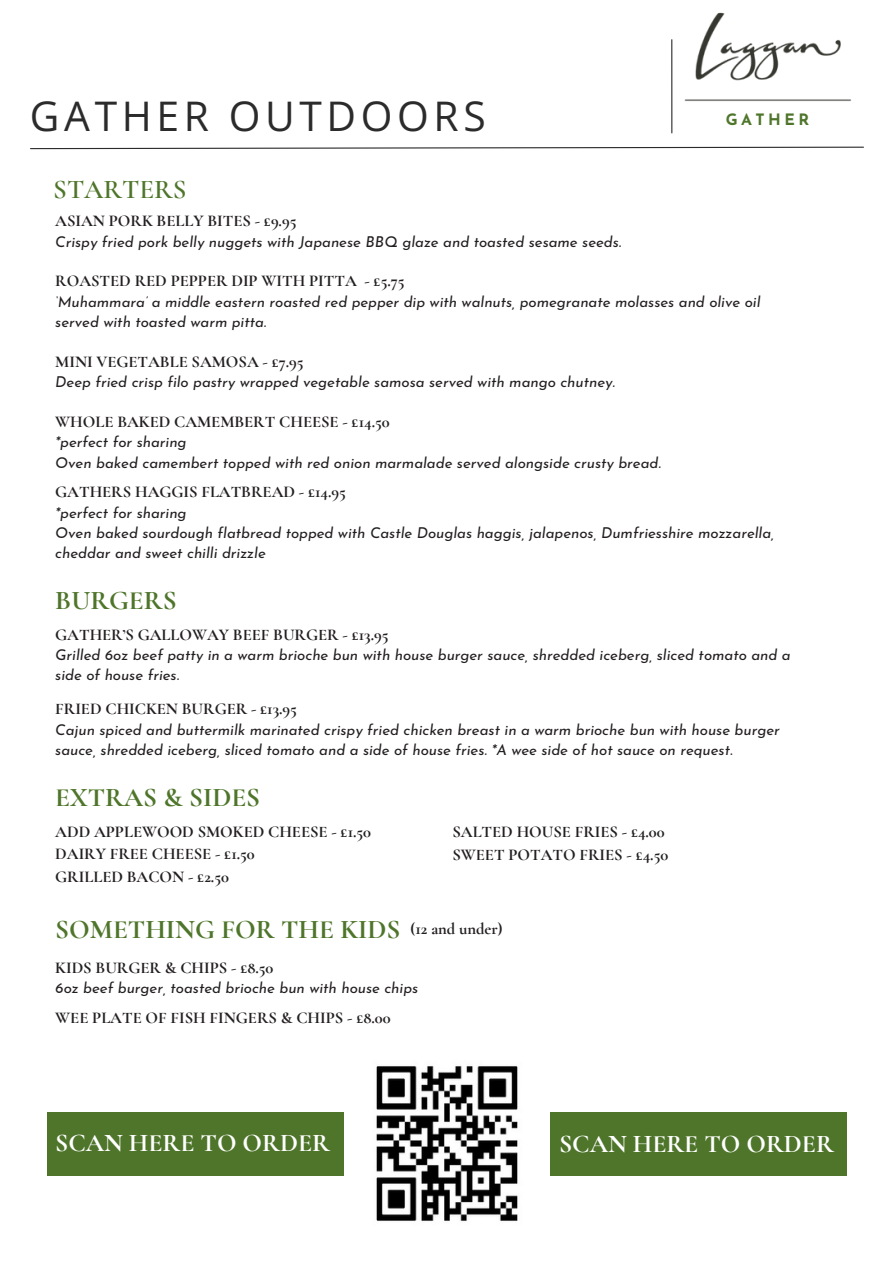
<style>
.page{position:relative;width:894px;height:1264px;background:#fff}
.page>*{position:absolute;margin:0;border:0;box-sizing:border-box;transform-origin:0 0}
.t1{font:40.8px "Open Sans";letter-spacing:.115em;color:#2b2b2b}
.t2{font:700 27px "Cormorant Garamond";color:#4e752a}
.t3{font:600 27px "Cormorant Garamond";color:#4e752a}
.t4{font:700 25.5px "Cormorant Garamond";color:#fff}
.t5{font:700 16.5px/22.5px "Cormorant Garamond";color:#231f20}
.t6{font:700 15.75px "Josefin Sans";letter-spacing:.22em;color:#4e752a}
.t7{font:italic 15px/20.2px "Josefin Sans";color:#231f20}
</style>
<div class="page">
<svg style="left:30px;top:146px;width:834px;height:4px"></svg>
<img style="left:672px;top:12px;width:179px;height:95px">
<hr style="left:671px;top:40px;width:1px;height:93px;background:#2b2b2b">
<div style="left:48px;top:1111px;width:296px;height:64px;background:#4e752a"></div>
<img style="left:376px;top:1066px;width:142px;height:155px">
<div style="left:550px;top:1111px;width:296px;height:64px;background:#4e752a"></div>
<h3 class="t1" style="left:30px;top:87px;width:457px">GATHER OUTDOORS</h3>
<h2 class="t6" style="left:725px;top:113px;width:85px">GATHER</h2>
<h3 class="t3" style="left:53px;top:173px;width:135px">STARTERS</h3>
<p class="t7" style="left:55px;top:233px;width:567px">Crispy fried pork belly nuggets with Japanese BBQ glaze and toasted sesame seeds.</p>
<h3 class="t5" style="left:55px;top:210px;width:242px">ASIAN PORK BELLY BITES - £9.95</h3>
<h3 class="t5" style="left:55px;top:270px;width:351px">ROASTED RED PEPPER DIP WITH PITTA - £5.75</h3>
<p class="t7" style="left:55px;top:293px;width:706px">‘Muhammara’ a middle eastern roasted red pepper dip with walnuts, pomegranate molasses and olive oil served with toasted warm pitta.</p>
<h3 class="t5" style="left:55px;top:350px;width:250px">MINI VEGETABLE SAMOSA - £7.95</h3>
<p class="t7" style="left:55px;top:373px;width:561px">Deep fried crisp filo pastry wrapped vegetable samosa served with mango chutney.</p>
<h3 class="t5" style="left:55px;top:410px;width:336px">WHOLE BAKED CAMEMBERT CHEESE - £14.50</h3>
<p class="t7" style="left:55px;top:433px;width:133px">*perfect for sharing</p>
<p class="t7" style="left:55px;top:454px;width:607px">Oven baked camembert topped with red onion marmalade served alongside crusty bread.</p>
<h2 class="t5" style="left:55px;top:480px;width:292px">GATHERS HAGGIS FLATBREAD - £14.95</h2>
<p class="t7" style="left:55px;top:504px;width:133px">*perfect for sharing</p>
<p class="t7" style="left:55px;top:524px;width:720px">Oven baked sourdough flatbread topped with Castle Douglas haggis, jalapenos, Dumfriesshire mozzarella, cheddar and sweet chilli drizzle</p>
<h3 class="t2" style="left:55px;top:584px;width:123px">BURGERS</h3>
<p class="t7" style="left:55px;top:646px;width:736px">Grilled 6oz beef patty in a warm brioche bun with house burger sauce, shredded iceberg, sliced tomato and a side of house fries.</p>
<h3 class="t5" style="left:55px;top:623px;width:334px">GATHER’S GALLOWAY BEEF BURGER - £13.95</h3>
<h2 class="t5" style="left:55px;top:698px;width:243px">FRIED CHICKEN BURGER - £13.95</h2>
<p class="t7" style="left:55px;top:721px;width:725px">Cajun spiced and buttermilk marinated crispy fried chicken breast in a warm brioche bun with house burger sauce, shredded iceberg, sliced tomato and a side of house fries. *A wee side of hot sauce on request.</p>
<h3 class="t2" style="left:55px;top:781px;width:206px">EXTRAS &amp; SIDES</h3>
<h3 class="t5" style="left:55px;top:820px;width:317px">ADD APPLEWOOD SMOKED CHEESE - £1.50<br>DAIRY FREE CHEESE - £1.50<br>GRILLED BACON - £2.50</h3>
<h2 class="t5" style="left:452px;top:821px;width:217px">SALTED HOUSE FRIES - £4.00<br>SWEET POTATO FRIES - £4.50</h2>
<h4 class="t2" style="left:55px;top:912px;width:346px">SOMETHING FOR THE KIDS</h4>
<h3 class="t5" style="left:410px;top:917px;width:94px">(12 and under)</h3>
<h3 class="t5" style="left:55px;top:956px;width:219px">KIDS BURGER &amp; CHIPS - £8.50</h3>
<h2 class="t5" style="left:55px;top:1006px;width:337px">WEE PLATE OF FISH FINGERS &amp; CHIPS - £8.00</h2>
<p class="t7" style="left:55px;top:979px;width:364px">6oz beef burger, toasted brioche bun with house chips</p>
<p class="t4" style="left:55px;top:1127px;width:276px">SCAN HERE TO ORDER</p>
<h2 class="t4" style="left:559px;top:1128px;width:276px">SCAN HERE TO ORDER</h2>
</div>
